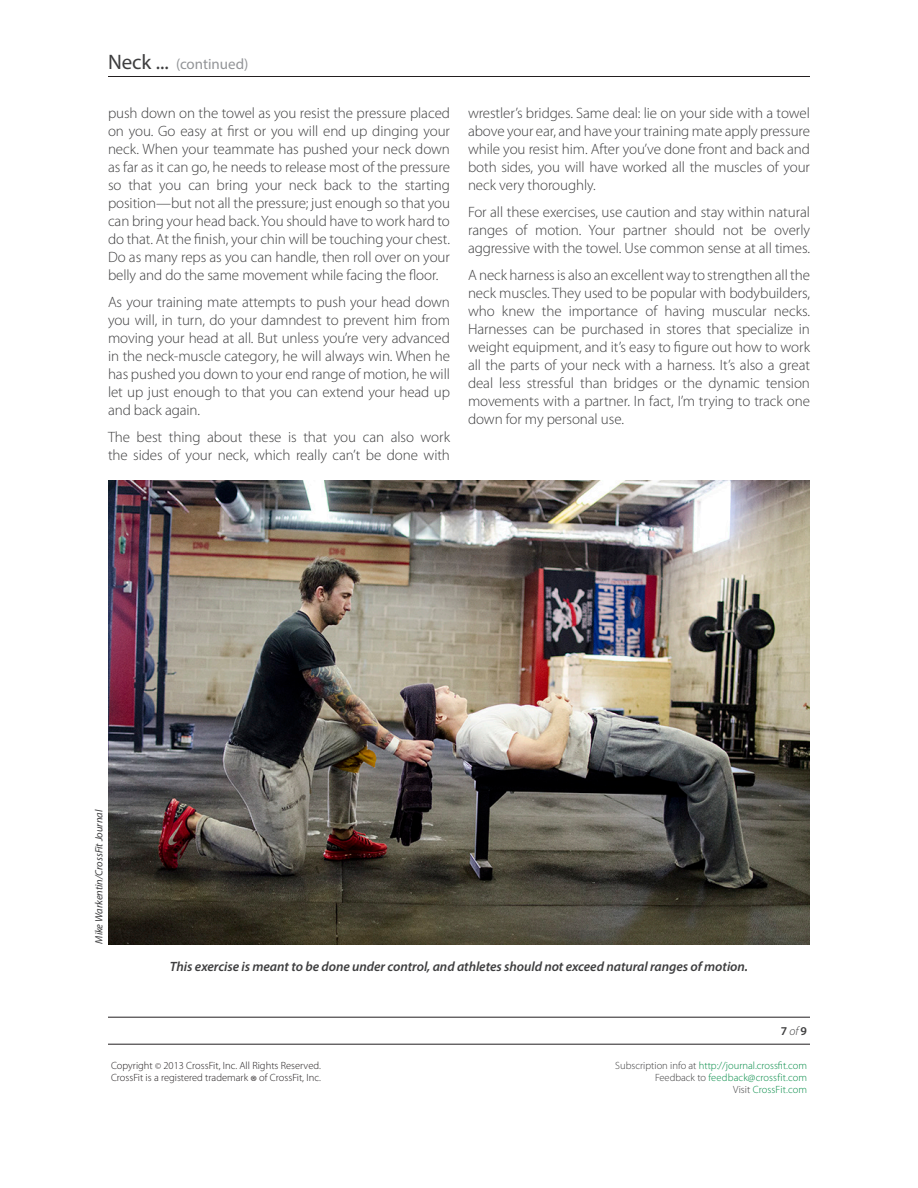
<style>
.page{position:relative;width:918px;height:1188px;background:#fff}
.page>*{position:absolute;margin:0;border:0;box-sizing:border-box;transform-origin:0 0}
.Body_Copy{font:300 15px/18px "Myriad Pro";letter-spacing:-.005em;color:#3e3e3f;text-align:justify}
.t1{font:15px "Myriad Pro";letter-spacing:-.005em;color:#939598}
.Photo_Captions{font:italic 600 13.5px "Myriad Pro";letter-spacing:-.005em;color:#3e3e3f}
.t2{font:600 12px "Myriad Pro";color:#3e3e3f}
.t3{font:300 10.5px/12px "Myriad Pro";color:#068c48;text-align:right}
.t4{font:300 10.5px/12px "Myriad Pro";color:#231f20}
.Photo_Credits{font:italic 10.5px "Myriad Pro";letter-spacing:-.005em;color:#3e3e3f}
.s1{font-size:21px;color:#3e3e3f}
.s2{font-weight:300;font-style:italic}
.s3{font-size:9px}
.s4{font-size:16.5px}
.s5{color:#3e3e3f}
</style>
<div class="page">
<hr style="left:108px;top:76px;width:702px;height:1px;background:#231f20">
<hr style="left:108px;top:1017px;width:702px;height:1px;background:#231f20">
<hr style="left:108px;top:1044px;width:702px;height:1px;background:#231f20">
<img style="left:108px;top:480px;width:702px;height:465px">
<p class="t1" style="left:108px;top:55px;width:142px"><span class="s1">Neck ...</span> (continued)</p>
<p class="Body_Copy" style="left:108px;top:104px;width:344px">push down on the towel as you resist the pressure placed on you. Go easy at first or you will end up dinging your neck. When your teammate has pushed your neck down as far as it can go, he needs to release most of the pressure so that you can bring your neck back to the starting position—but not all the pressure; just enough so that you can bring your head back. You should have to work hard to do that. At the finish, your chin will be touching your chest.<br>Do as many reps as you can handle, then roll over on your belly and do the same movement while facing the floor.</p>
<p class="Body_Copy" style="left:108px;top:293px;width:344px">As your training mate attempts to push your head down you will, in turn, do your damndest to prevent him from moving your head at all. But unless you’re very advanced in the neck-muscle category, he will always win. When he has pushed you down to your end range of motion, he will let up just enough to that you can extend your head up and back again.</p>
<p class="Body_Copy" style="left:108px;top:428px;width:344px">The best thing about these is that you can also work the sides of your neck, which really can’t be done with</p>
<p class="Body_Copy" style="left:468px;top:104px;width:344px">wrestler’s bridges. Same deal: lie on your side with a towel above your ear, and have your training mate apply pressure while you resist him. After you’ve done front and back and both sides, you will have worked all the muscles of your neck very thoroughly.</p>
<p class="Body_Copy" style="left:468px;top:203px;width:344px">For all these exercises, use caution and stay within natural ranges of motion. Your partner should not be overly aggressive with the towel. Use common sense at all times.</p>
<p class="Body_Copy" style="left:468px;top:266px;width:344px">A neck harness is also an excellent way to strengthen all the neck muscles. They used to be popular with bodybuilders, who knew the importance of having muscular necks.<br>Harnesses can be purchased in stores that specialize in weight equipment, and it’s easy to figure out how to work all the parts of your neck with a harness. It’s also a great deal less stressful than bridges or the dynamic tension movements with a partner. In fact, I’m trying to track one down for my personal use.</p>
<p class="Photo_Credits" style="left:92px;top:944px;width:135px;rotate:-90deg">Mike Warkentin/CrossFit Journal</p>
<p class="Photo_Captions" style="left:170px;top:958px;width:580px">This exercise is meant to be done under control, and athletes should not exceed natural ranges of motion.</p>
<p class="t2" style="left:781px;top:1023px;width:28px">7 <span class="s2">of</span> 9</p>
<p class="t4" style="left:111px;top:1060px;width:211px">Copyright <span class="s3">©</span> 2013 CrossFit, Inc. All Rights Reserved.<br>CrossFit is a registered trademark <span class="s4">®</span> of CrossFit, Inc.</p>
<p class="t3" style="left:615px;top:1060px;width:193px"><span class="s5">Subscription info at</span> http://journal.crossfit.com<br><span class="s5">Feedback to</span> feedback@crossfit.com<br><span class="s5">Visit</span> CrossFit.com</p>
</div>
